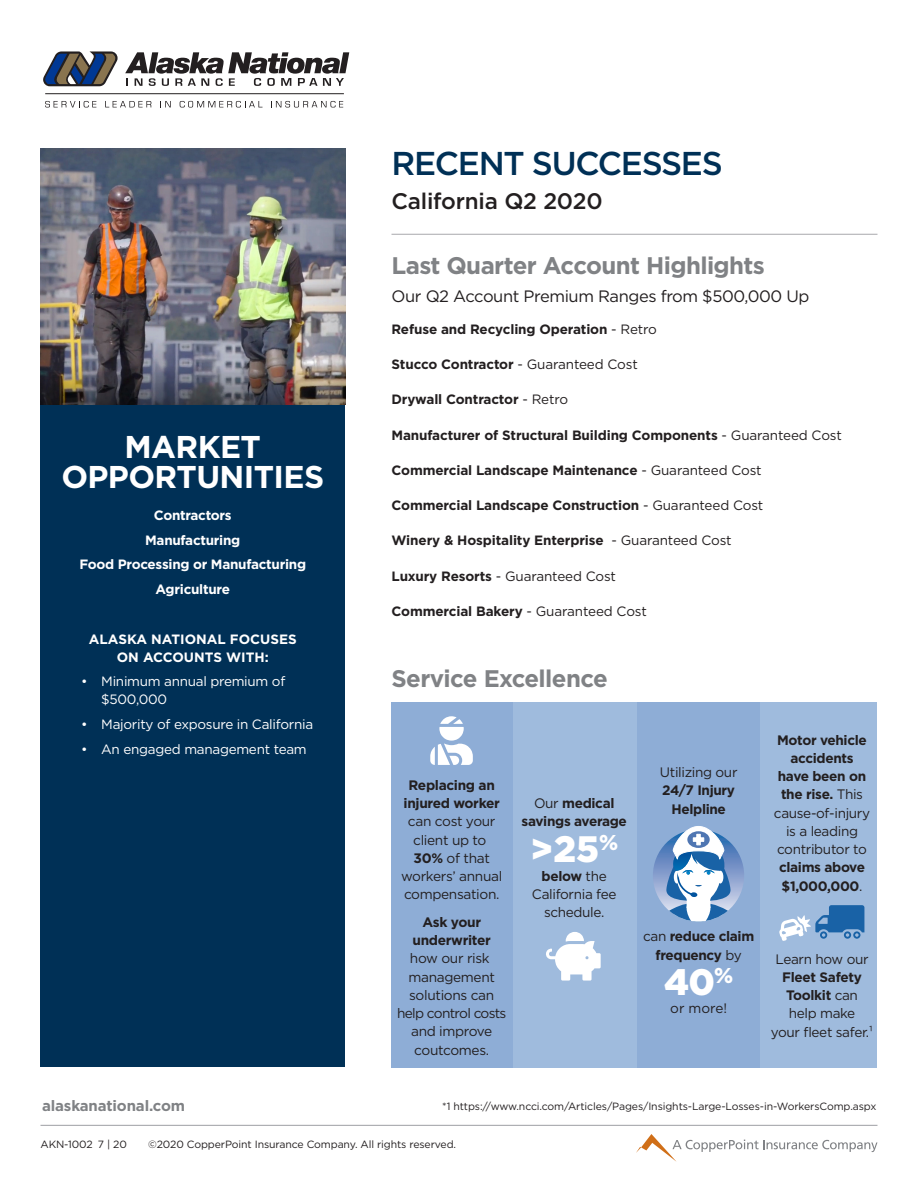
<style>
.page{position:relative;width:918px;height:1188px;background:#fff}
.page>*{position:absolute;margin:0;border:0;box-sizing:border-box;transform-origin:0 0}
.t1{font:900 36.75px "Gotham";color:#fff}
.t2{font:500 33px "Gotham";letter-spacing:-.04em;color:#003056}
.t3{font:700 31.5px/30px "Gotham";letter-spacing:-.02em;color:#fff;text-align:center}
.t4{font:700 24px "Gotham";letter-spacing:-.025em;color:#808285}
.t5{font:500 22.5px "Gotham";letter-spacing:-.01em;color:#231f20}
.t6{font:16.5px "Gotham";letter-spacing:-.025em;color:#231f20}
.t7{font:700 15px "Gotham";letter-spacing:-.01em;color:#808285}
.t8{font:13.65px/18.3px "Gotham";letter-spacing:-.025em;color:#231f20;text-align:center}
.t9{font:700 13.65px/18.3px "Gotham";letter-spacing:-.025em;color:#231f20;text-align:center}
.t10{font:700 13.5px "Gotham";letter-spacing:-.01em;color:#231f20}
.t11{font:13.5px/18px "Gotham";letter-spacing:-.02em;color:#fff}
.t12{font:700 13.5px "Gotham";letter-spacing:-.02em;color:#fff}
.t13{font:700 13.5px/18px "Gotham";color:#fff;text-align:center}
.t14{font:13.5px "Gotham";letter-spacing:-.01em;color:#231f20}
.States{font:10.5px "Gotham";letter-spacing:-.01em;color:#231f20}
.s1{font-weight:400}
.s2{font-weight:700}
</style>
<div class="page">
<svg style="left:43px;top:51px;width:75px;height:35px"></svg>
<svg style="left:125px;top:52px;width:224px;height:34px"></svg>
<svg style="left:45px;top:101px;width:51px;height:6px"></svg>
<svg style="left:105px;top:101px;width:46px;height:6px"></svg>
<svg style="left:160px;top:101px;width:11px;height:6px"></svg>
<svg style="left:180px;top:101px;width:82px;height:6px"></svg>
<svg style="left:271px;top:101px;width:72px;height:6px"></svg>
<hr style="left:45px;top:93px;width:299px;height:1px;background:#231f20">
<svg style="left:636px;top:1134px;width:241px;height:28px"></svg>
<hr style="left:40px;top:1125px;width:838px;height:1px;background:#a8a9ad">
<div style="left:40px;top:403px;width:305px;height:663px;background:#003056"></div>
<hr style="left:392px;top:234px;width:486px;height:1px;background:#a8a9ad">
<div style="left:40px;top:148px;width:307px;height:259px;background:#231f20;opacity:.18"></div>
<div style="left:760px;top:702px;width:117px;height:365px;background:#9fbbdd"></div>
<svg style="left:779px;top:905px;width:85px;height:36px"></svg>
<div style="left:392px;top:702px;width:121px;height:365px;background:#8eadd6"></div>
<div style="left:636px;top:702px;width:124px;height:365px;background:#8eadd6"></div>
<div style="left:513px;top:702px;width:123px;height:365px;background:#9fbbdd"></div>
<svg style="left:653px;top:829px;width:91px;height:93px"></svg>
<svg style="left:665px;top:826px;width:67px;height:96px;background:#96b5d6"></svg>
<svg style="left:546px;top:932px;width:55px;height:49px"></svg>
<svg style="left:430px;top:716px;width:43px;height:49px"></svg>
<p class="t3" style="left:61px;top:432px;width:264px">MARKET<br>OPPORTUNITIES</p>
<p class="t12" style="left:154px;top:506px;width:79px">Contractors</p>
<p class="t12" style="left:145px;top:531px;width:97px">Manufacturing</p>
<p class="t12" style="left:79px;top:556px;width:228px">Food Processing or Manufacturing</p>
<p class="t12" style="left:156px;top:581px;width:76px">Agriculture</p>
<p class="t13" style="left:89px;top:630px;width:209px">ALASKA NATIONAL FOCUSES<br>ON ACCOUNTS WITH:</p>
<p class="t11" style="left:101px;top:672px;width:186px;text-indent:-20px">• Minimum annual premium of $500,000</p>
<p class="t11" style="left:81px;top:715px;width:234px">• Majority of exposure in California</p>
<p class="t11" style="left:81px;top:740px;width:227px">• An engaged management team</p>
<p class="t2" style="left:392px;top:142px;width:333px">RECENT SUCCESSES</p>
<p class="t5" style="left:392px;top:187px;width:213px">California Q2 2020</p>
<p class="t4" style="left:392px;top:250px;width:375px">Last Quarter Account Highlights</p>
<p class="t6" style="left:392px;top:286px;width:420px">Our Q2 Account Premium Ranges from $500,000 Up</p>
<p class="t10" style="left:392px;top:320px;width:267px">Refuse and Recycling Operation <span class="s1">- Retro</span></p>
<p class="t10" style="left:391px;top:355px;width:248px">Stucco Contractor <span class="s1">- Guaranteed Cost</span></p>
<p class="t10" style="left:391px;top:391px;width:178px">Drywall Contractor <span class="s1">- Retro</span></p>
<p class="t10" style="left:391px;top:426px;width:452px">Manufacturer of Structural Building Components <span class="s1">- Guaranteed Cost</span></p>
<p class="t10" style="left:392px;top:461px;width:372px">Commercial Landscape Maintenance <span class="s1">- Guaranteed Cost</span></p>
<p class="t10" style="left:392px;top:496px;width:373px">Commercial Landscape Construction <span class="s1">- Guaranteed Cost</span></p>
<p class="t10" style="left:392px;top:532px;width:342px">Winery &amp; Hospitality Enterprise <span class="s1">- Guaranteed Cost</span></p>
<p class="t14" style="left:392px;top:567px;width:226px"><span class="s2">Luxury Resorts</span> - Guaranteed Cost</p>
<p class="t10" style="left:392px;top:602px;width:257px">Commercial Bakery <span class="s1">- Guaranteed Cost</span></p>
<p class="t4" style="left:392px;top:662px;width:218px">Service Excellence</p>
<p class="t8" style="left:401px;top:776px;width:103px"><span class="s2">Replacing an injured worker </span>can cost your client up to<br><span class="s2">30%</span> of that workers’ annual compensation.</p>
<p class="t8" style="left:397px;top:913px;width:111px"><span class="s2">Ask your underwriter </span>how our risk management solutions can help control costs and improve coutcomes.</p>
<p class="t9" style="left:522px;top:793px;width:107px"><span class="s1">Our</span> medical savings average</p>
<p class="t1" style="left:530px;top:824px;width:90px">&gt;25<sup>%</sup></p>
<p class="t8" style="left:532px;top:866px;width:86px"><span class="s2">below</span> the<br>California fee schedule.</p>
<p class="t9" style="left:660px;top:763px;width:79px"><span class="s1">Utilizing our<br></span>24/7 Injury<br>Helpline</p>
<p class="t9" style="left:643px;top:927px;width:113px"><span class="s1">can</span> reduce claim frequency <span class="s1">by</span></p>
<p class="t1" style="left:664px;top:957px;width:71px">40<sup>%</sup></p>
<p class="t8" style="left:670px;top:999px;width:58px">or more!</p>
<p class="t9" style="left:774px;top:730px;width:98px">Motor vehicle accidents have been on the rise. <span class="s1">This cause-of-injury is a leading contributor to </span>claims above $1,000,000<span class="s1">.</span></p>
<p class="t8" style="left:771px;top:949px;width:104px">Learn how our<br><span class="s2">Fleet Safety<br>Toolkit</span> can help make<br>your fleet safer.1</p>
<p class="t7" style="left:42px;top:1096px;width:145px">alaskanational.com</p>
<p class="States" style="left:40px;top:1138px;width:88px">AKN-1002 7 | 20</p>
<p class="States" style="left:148px;top:1138px;width:310px">©2020 CopperPoint Insurance Company. All rights reserved.</p>
<p class="States" style="left:442px;top:1100px;width:436px">*1 https://www.ncci.com/Articles/Pages/Insights-Large-Losses-in-WorkersComp.aspx</p>
</div>
